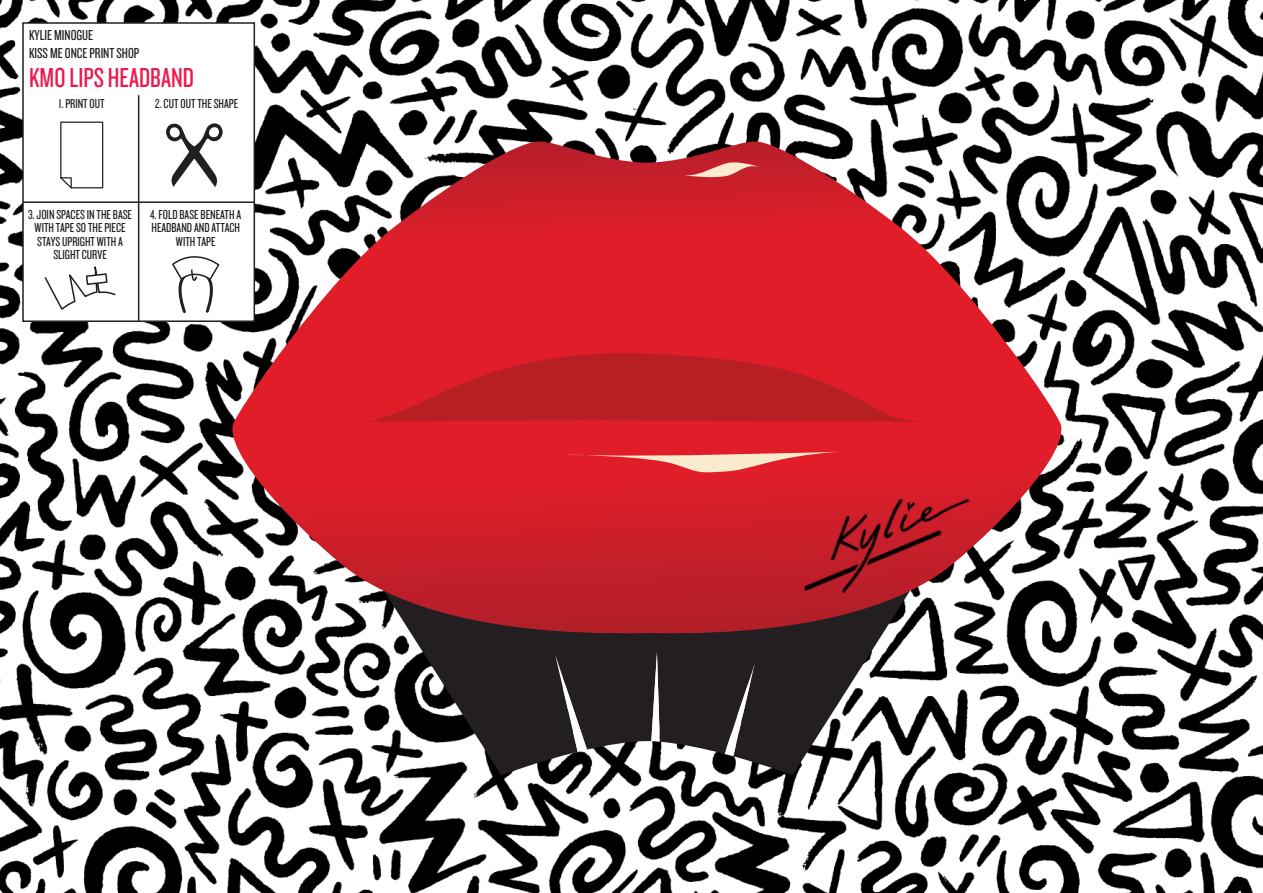
<style>
.page{position:relative;width:1263px;height:893px;background:#fff}
.page>*{position:absolute;margin:0;border:0;box-sizing:border-box;transform-origin:0 0}
.t1{font:28.5px "Knockout HTF28 Junior Featherwt";color:#ed194d}
.t2{font:15px/18px "Knockout HTF28 Junior Featherwt";color:#231f20}
.t3{font:13.5px/13.5px "Knockout HTF28 Junior Featherwt";color:#231f20;text-align:center}
</style>
<div class="page">
<img style="left:0;top:0;width:1263px;height:893px">
<svg style="left:380px;top:637px;width:533px;height:138px;fill:#231f20"></svg>
<svg style="left:724px;top:664px;width:31px;height:92px;background:#454142"></svg>
<svg style="left:651px;top:652px;width:9px;height:90px"></svg>
<svg style="left:555px;top:654px;width:32px;height:98px;background:#464344"></svg>
<svg style="left:226px;top:141px;width:842px;height:496px"></svg>
<svg style="left:370px;top:348px;width:554px;height:74px;background:#c81e27"></svg>
<svg style="left:675px;top:160px;width:92px;height:20px;background:#d05052"></svg>
<svg style="left:564px;top:452px;width:275px;height:21px;background:#e85e5e"></svg>
<img style="left:795px;top:491px;width:184px;height:107px">
<div style="left:23px;top:23px;width:231px;height:298px;background:#fff"></div>
<svg style="left:60px;top:122px;width:43px;height:66px"></svg>
<svg style="left:166px;top:123px;width:57px;height:64px"></svg>
<svg style="left:44px;top:266px;width:72px;height:44px"></svg>
<svg style="left:172px;top:256px;width:48px;height:57px"></svg>
<div style="left:22px;top:22px;width:233px;height:300px;border:2px solid #231f20"></div>
<hr style="left:138px;top:95px;width:1px;height:226px;background:#231f20">
<hr style="left:23px;top:201px;width:231px;height:2px;background:#231f20">
<p class="t2" style="left:29px;top:26px;width:112px">KYLIE MINOGUE<br>KISS ME ONCE PRINT SHOP</p>
<h1 class="t1" style="left:29px;top:63px;width:166px">KMO LIPS HEADBAND</h1>
<p class="t3" style="left:59px;top:97px;width:47px">1. PRINT OUT</p>
<p class="t3" style="left:155px;top:97px;width:84px">2. CUT OUT THE SHAPE</p>
<p class="t3" style="left:28px;top:208px;width:106px">3. JOIN SPACES IN THE BASE<br>WITH TAPE SO THE PIECE<br>STAYS UPRIGHT WITH A<br>SLIGHT CURVE</p>
<p class="t3" style="left:150px;top:208px;width:92px">4. FOLD BASE BENEATH A<br>HEADBAND AND ATTACH<br>WITH TAPE</p>
</div>
